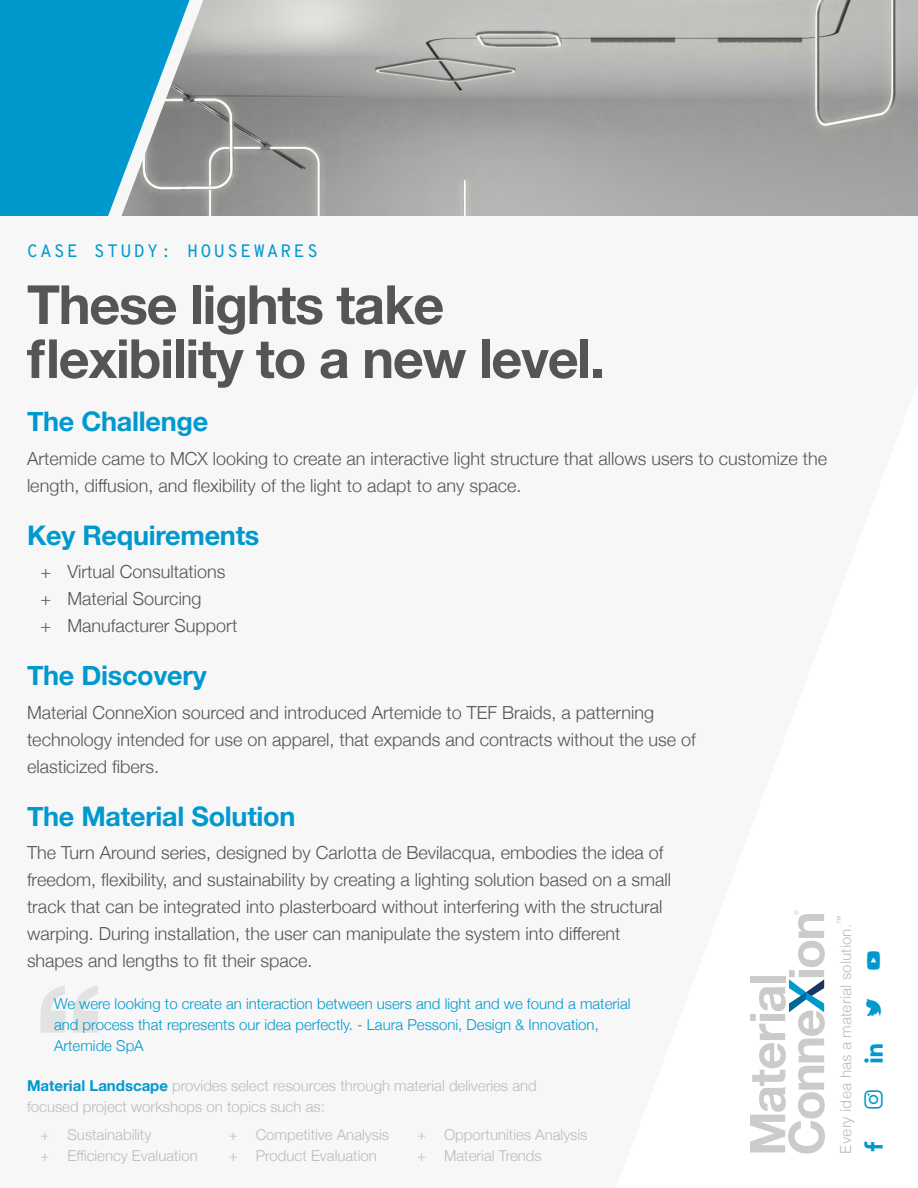
<style>
.page{position:relative;width:918px;height:1188px;background:#fff}
.page>*{position:absolute;margin:0;border:0;box-sizing:border-box;transform-origin:0 0}
.t1{font:700 54px/54px "Helvetica Neue";letter-spacing:-.025em;color:#555}
.t2{font:700 27px "Helvetica Neue";letter-spacing:-.01em;color:#0099ce}
.t3{font:27px "Social Shapes";color:#fff}
.t4{font:300 18px/27px "Helvetica Neue";color:#555}
.t5{font:18px "Overpass Mono";letter-spacing:.125em;color:#0099ce}
.t6{font:300 15px/21px "Helvetica Neue";color:#bbb}
.t7{font:300 15px/21px "Helvetica Neue";color:#0099ce}
.t8{font:300 15px "Helvetica";color:#bbb}
.t9{font:300 9px "Helvetica";color:#bbb}
.s1{font-weight:700;color:#0099ce}
</style>
<div class="page">
<div style="left:861px;top:1133px;width:27px;height:27px;background:#0099ce"></div>
<div style="left:861px;top:1087px;width:27px;height:27px;background:#0099ce"></div>
<div style="left:861px;top:1040px;width:27px;height:27px;background:#0099ce"></div>
<div style="left:861px;top:994px;width:27px;height:27px;background:#0099ce"></div>
<div style="left:861px;top:947px;width:27px;height:27px;background:#0099ce"></div>
<svg style="left:750px;top:910px;width:75px;height:244px"></svg>
<div style="left:0;top:0;width:122px;height:216px;background:#0099ce"></div>
<svg style="left:40px;top:986px;width:25px;height:47px"></svg>
<svg style="left:73px;top:986px;width:25px;height:47px"></svg>
<img style="left:122px;top:0;width:796px;height:216px">
<p class="t5" style="left:27px;top:237px;width:293px">CASE STUDY: HOUSEWARES</p>
<h1 class="t1" style="left:27px;top:279px;width:579px">These lights take flexibility to a new level.</h1>
<h2 class="t2" style="left:27px;top:401px;width:183px">The Challenge</h2>
<p class="t4" style="left:27px;top:444px;width:802px">Artemide came to MCX looking to create an interactive light structure that allows users to customize the length, diffusion, and flexibility of the light to adapt to any space.</p>
<h2 class="t2" style="left:27px;top:514px;width:234px">Key Requirements</h2>
<p class="t4" style="left:40px;top:557px;width:198px">+ Virtual Consultations + Material Sourcing<br>+ Manufacturer Support</p>
<h2 class="t2" style="left:27px;top:654px;width:181px">The Discovery</h2>
<p class="t4" style="left:27px;top:698px;width:670px">Material ConneXion sourced and introduced Artemide to TEF Braids, a patterning technology intended for use on apparel, that expands and contracts without the use of elasticized fibers.</p>
<h2 class="t2" style="left:27px;top:795px;width:270px">The Material Solution</h2>
<p class="t4" style="left:27px;top:838px;width:646px">The Turn Around series, designed by Carlotta de Bevilacqua, embodies the idea of freedom, flexibility, and sustainability by creating a lighting solution based on a small track that can be integrated into plasterboard without interfering with the structural warping. During installation, the user can manipulate the system into different shapes and lengths to fit their space.</p>
<p class="t7" style="left:54px;top:992px;width:578px">We were looking to create an interaction between users and light and we found a material and process that represents our idea perfectly. - Laura Pessoni, Design &amp; Innovation,<br>Artemide SpA</p>
<p class="t6" style="left:27px;top:1074px;width:511px"><span class="s1">Material Landscape</span> provides select resources through material deliveries and focused project workshops on topics such as:</p>
<p class="t6" style="left:40px;top:1123px;width:159px">+ Sustainability<br>+ Efficiency Evaluation</p>
<p class="t6" style="left:229px;top:1123px;width:162px">+ Competitive Analysis + Product Evaluation</p>
<p class="t6" style="left:417px;top:1123px;width:172px">+ Opportunities Analysis + Material Trends</p>
<p class="t9" style="left:833px;top:924px;width:10px;rotate:-90deg">™</p>
<p class="t8" style="left:833px;top:1154px;width:231px;rotate:-90deg">Every idea has a material solution.</p>
<h2 class="t3" style="left:864px;top:1163px;width:220px;rotate:-90deg">E c i Ô ø</h2>
</div>
